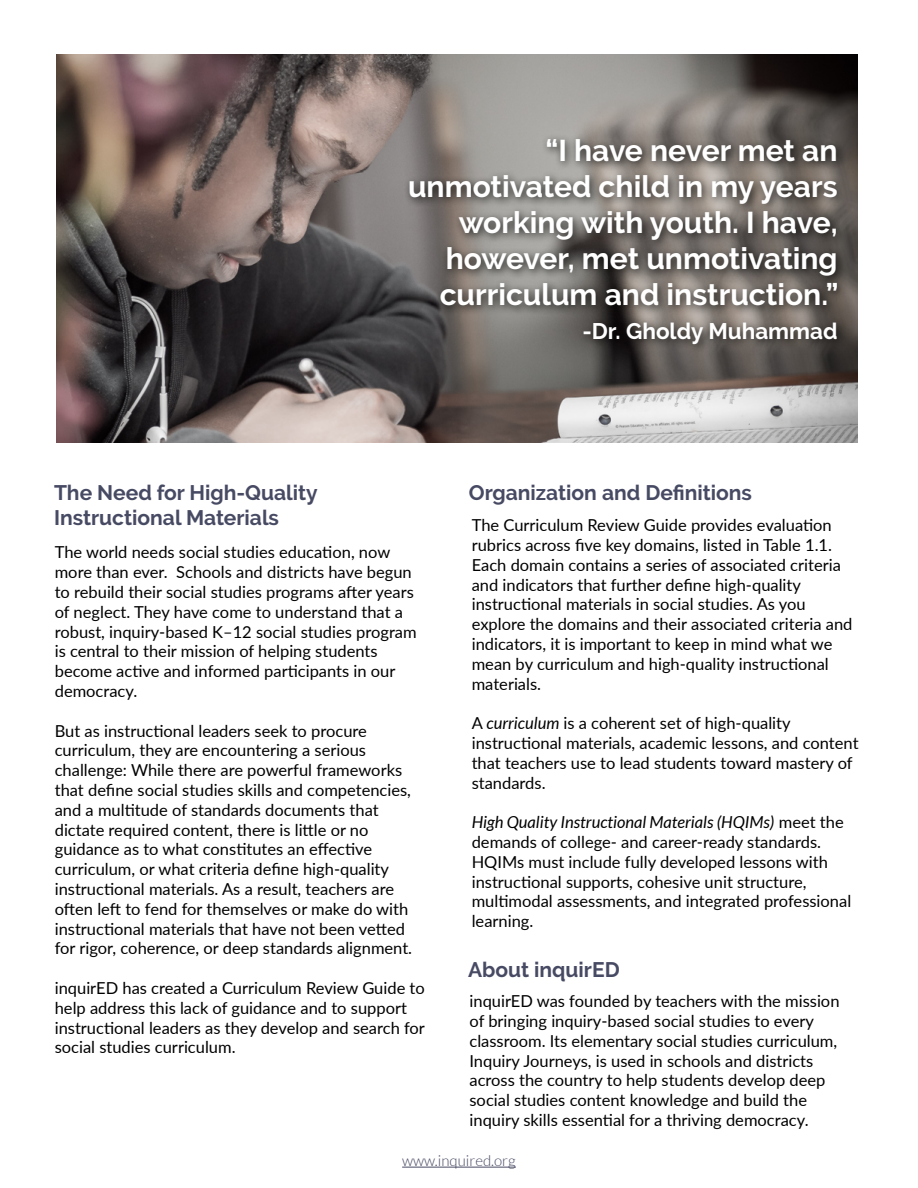
<style>
.page{position:relative;width:918px;height:1188px;background:#fff}
.page>*{position:absolute;margin:0;border:0;box-sizing:border-box;transform-origin:0 0}
.t1{font:700 30px/36px "Raleway";color:#fff;text-align:right}
.t2{font:700 22.5px "Raleway";color:#fff}
.t3{font:700 21px/25.2px "Raleway";color:#474a63}
.t4{font:16.5px/19.8px "Lato";color:#000}
.t5{font:300 15px "Lato";color:#474a63}
.s1{font-style:italic}
</style>
<div class="page">
<hr style="left:402px;top:1167px;width:114px;height:1px;background:#474a63">
<img style="left:56px;top:54px;width:801px;height:389px">
<div style="left:404px;top:133px;width:444px;height:222px;background:#000;opacity:.75"></div>
<h1 class="t1" style="left:408px;top:133px;width:432px">“I have never met an unmotivated child in my years working with youth. I have, however, met unmotivating curriculum and instruction.”</h1>
<h2 class="t2" style="left:582px;top:318px;width:257px">-Dr. Gholdy Muhammad</h2>
<p class="t3" style="left:54px;top:480px;width:265px">The Need for High-Quality<br>Instructional Materials</p>
<p class="t3" style="left:469px;top:480px;width:285px">Organization and Definitions</p>
<p class="t4" style="left:472px;top:515px;width:382px">The Curriculum Review Guide provides evaluation rubrics across five key domains, listed in Table 1.1.<br>Each domain contains a series of associated criteria and indicators that further define high-quality instructional materials in social studies. As you explore the domains and their associated criteria and indicators, it is important to keep in mind what we mean by curriculum and high-quality instructional materials.</p>
<p class="t4" style="left:472px;top:713px;width:388px">A <span class="s1">curriculum</span> is a coherent set of high-quality instructional materials, academic lessons, and content that teachers use to lead students toward mastery of standards.</p>
<p class="t4" style="left:472px;top:812px;width:381px"><span class="s1">High Quality Instructional Materials (HQIMs)</span> meet the demands of college- and career-ready standards.<br>HQIMs must include fully developed lessons with instructional supports, cohesive unit structure, multimodal assessments, and integrated professional learning.</p>
<p class="t4" style="left:55px;top:542px;width:363px">The world needs social studies education, now more than ever. Schools and districts have begun to rebuild their social studies programs after years of neglect. They have come to understand that a robust, inquiry-based K–12 social studies program is central to their mission of helping students become active and informed participants in our democracy.</p>
<p class="t4" style="left:55px;top:720px;width:359px">But as instructional leaders seek to procure curriculum, they are encountering a serious challenge: While there are powerful frameworks that define social studies skills and competencies, and a multitude of standards documents that dictate required content, there is little or no guidance as to what constitutes an effective curriculum, or what criteria define high-quality instructional materials. As a result, teachers are often left to fend for themselves or make do with instructional materials that have not been vetted for rigor, coherence, or deep standards alignment.</p>
<p class="t4" style="left:55px;top:977px;width:372px">inquirED has created a Curriculum Review Guide to help address this lack of guidance and to support instructional leaders as they develop and search for social studies curriculum.</p>
<p class="t3" style="left:468px;top:957px;width:153px">About inquirED</p>
<p class="t4" style="left:470px;top:991px;width:372px">inquirED was founded by teachers with the mission of bringing inquiry-based social studies to every classroom. Its elementary social studies curriculum, Inquiry Journeys, is used in schools and districts across the country to help students develop deep social studies content knowledge and build the inquiry skills essential for a thriving democracy.</p>
<p class="t5" style="left:402px;top:1152px;width:115px">www.inquired.org</p>
</div>
